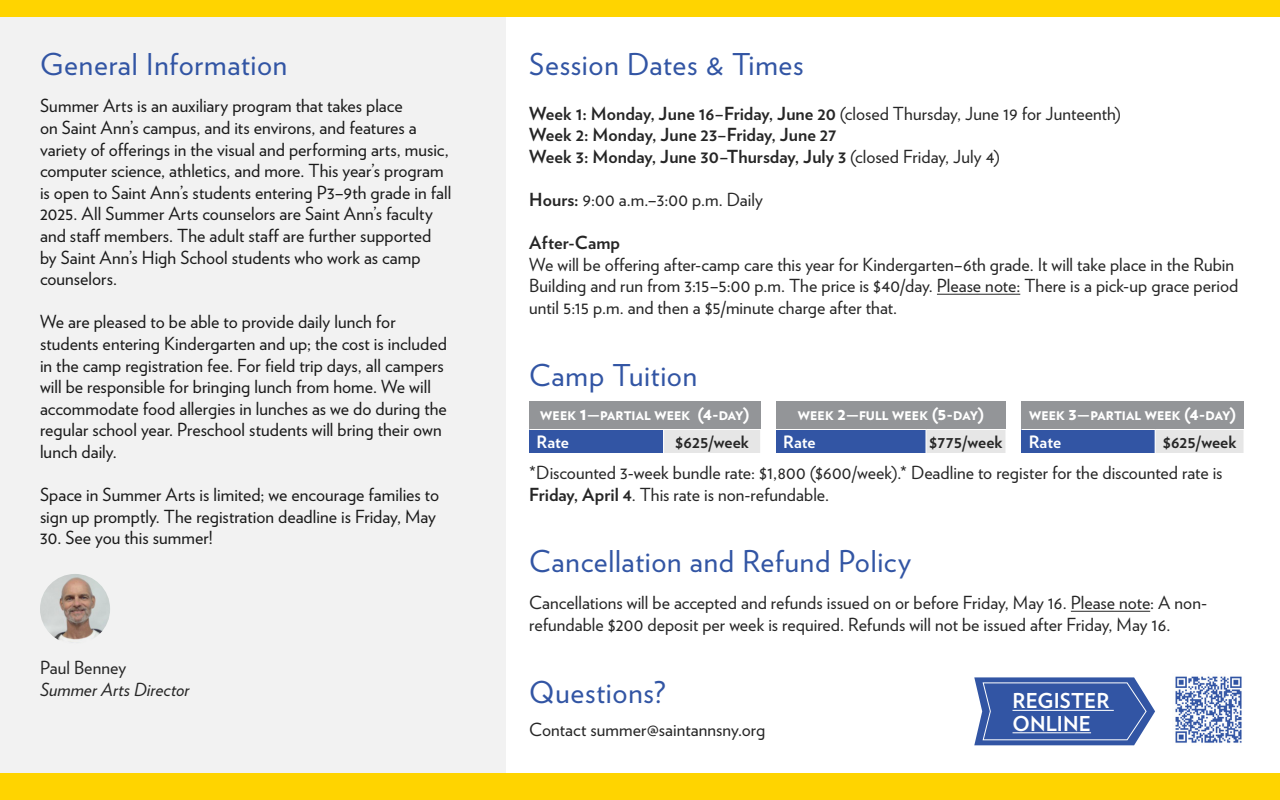
<style>
.page{position:relative;width:1280px;height:800px;background:#fff}
.page>*{position:absolute;margin:0;border:0;box-sizing:border-box;transform-origin:0 0}
.t1{font:30px "Verlag";letter-spacing:.02em;color:#3255a4}
.t2{font:700 20.5px/22.4px "Verlag";letter-spacing:.005em;color:#fff}
.t3{font:18px/21.6px "Verlag";color:#1a1a1a}
.t4{font:18px/21.6px "Verlag";color:#262626}
.t5{font:700 18px/21.6px "Verlag";letter-spacing:.005em;color:#262626}
.t6{font:italic 18px "Verlag";letter-spacing:.005em;color:#262626}
.t7{font:700 17px "Verlag";letter-spacing:.005em;color:#262626}
.t8{font:700 17px "Verlag";color:#fff}
.t9{font:900 11.9px "Verlag";letter-spacing:.01em;color:#fff}
.s1{font-weight:400}
.s2{font-weight:700}
.s3{font-size:17px}
</style>
<div class="page">
<div style="left:0;top:0;width:506px;height:789px;background:#f2f2f2"></div>
<hr style="left:937px;top:294px;width:83px;height:1px;background:#262626">
<hr style="left:1071px;top:611px;width:79px;height:1px;background:#262626">
<div style="left:0;top:773px;width:1280px;height:27px;background:#ffd400"></div>
<div style="left:0;top:0;width:1280px;height:16px;background:#ffd400"></div>
<div style="left:529px;top:401px;width:232px;height:28px;background:#939598"></div>
<div style="left:529px;top:429px;width:135px;height:24px;background:#3255a4"></div>
<div style="left:664px;top:429px;width:97px;height:24px;background:#e6e6e6"></div>
<hr style="left:529px;top:429px;width:135px;height:1px;background:#fff">
<svg style="left:663px;top:430px;width:1px;height:23px"></svg>
<hr style="left:664px;top:429px;width:97px;height:1px;background:#fff">
<svg style="left:760px;top:430px;width:1px;height:23px"></svg>
<img style="left:40px;top:574px;width:70px;height:70px;border-radius:35px">
<div style="left:776px;top:401px;width:230px;height:28px;background:#939598"></div>
<div style="left:776px;top:429px;width:150px;height:24px;background:#3255a4"></div>
<div style="left:926px;top:429px;width:80px;height:24px;background:#e6e6e6"></div>
<hr style="left:776px;top:429px;width:150px;height:1px;background:#fff">
<svg style="left:926px;top:430px;width:1px;height:23px"></svg>
<hr style="left:926px;top:429px;width:80px;height:1px;background:#fff">
<div style="left:1021px;top:401px;width:223px;height:28px;background:#939598"></div>
<div style="left:1021px;top:429px;width:134px;height:24px;background:#3255a4"></div>
<div style="left:1155px;top:429px;width:89px;height:24px;background:#e6e6e6"></div>
<hr style="left:1021px;top:429px;width:134px;height:1px;background:#fff">
<svg style="left:1155px;top:430px;width:1px;height:23px"></svg>
<hr style="left:1155px;top:429px;width:89px;height:1px;background:#fff">
<img style="left:1175px;top:676px;width:67px;height:67px">
<svg style="left:974px;top:677px;width:181px;height:68px;background:#4d6bb0"></svg>
<h1 class="t1" style="left:40px;top:42px;width:249px">General Information</h1>
<p class="t3" style="left:40px;top:94px;width:413px">Summer Arts is an auxiliary program that takes place<br>on Saint Ann’s campus, and its environs, and features a variety of offerings in the visual and performing arts, music, computer science, athletics, and more. This year’s program is open to Saint Ann’s students entering P3–9th grade in fall 2025. All Summer Arts counselors are Saint Ann’s faculty and staff members. The adult staff are further supported by Saint Ann’s High School students who work as camp counselors.</p>
<p class="t3" style="left:40px;top:310px;width:408px">We are pleased to be able to provide daily lunch for students entering Kindergarten and up; the cost is included in the camp registration fee. For field trip days, all campers will be responsible for bringing lunch from home. We will accommodate food allergies in lunches as we do during the regular school year. Preschool students will bring their own lunch daily.</p>
<p class="t3" style="left:40px;top:483px;width:401px">Space in Summer Arts is limited; we encourage families to sign up promptly. The registration deadline is Friday, May</p>
<p class="t3" style="left:40px;top:526px;width:174px">30. See you this summer!</p>
<p class="t4" style="left:40px;top:656px;width:88px">Paul Benney</p>
<p class="t6" style="left:40px;top:675px;width:151px">Summer Arts Director</p>
<h1 class="t1" style="left:529px;top:42px;width:276px">Session Dates &amp; Times</h1>
<p class="t5" style="left:529px;top:101px;width:593px">Week 1: Monday, June 16–Friday, June 20 <span class="s1">(closed Thursday, June 19 for Junteenth)<br></span>Week 2: Monday, June 23–Friday, June 27<br>Week 3: Monday, June 30–Thursday, July 3 <span class="s1">(closed Friday, July 4)</span></p>
<p class="t4" style="left:529px;top:188px;width:235px"><span class="s2">Hours:</span> 9:00 a.m.–3:00 p.m. Daily</p>
<p class="t5" style="left:529px;top:231px;width:92px">After-Camp</p>
<p class="t4" style="left:529px;top:253px;width:710px">We will be offering after-camp care this year for Kindergarten–6th grade. It will take place in the Rubin<br>Building and run from 3:15–5:00 p.m. The price is $40/day. Please note: There is a pick-up grace period until 5:15 p.m. and then a $5/minute charge after that.</p>
<h1 class="t1" style="left:529px;top:353px;width:169px">Camp Tuition</h1>
<p class="t9" style="left:540px;top:406px;width:211px">WEEK <span class="s3">1—</span>PARTIAL WEEK <span class="s3">(4-</span>DAY<span class="s3">)</span></p>
<p class="t8" style="left:537px;top:429px;width:34px">Rate</p>
<p class="t7" style="left:675px;top:429px;width:75px">$625/week</p>
<p class="t9" style="left:798px;top:406px;width:188px">WEEK <span class="s3">2—</span>FULL WEEK <span class="s3">(5-</span>DAY<span class="s3">)</span></p>
<p class="t8" style="left:783px;top:429px;width:34px">Rate</p>
<p class="t7" style="left:929px;top:429px;width:75px">$775/week</p>
<p class="t9" style="left:1029px;top:406px;width:209px">WEEK <span class="s3">3—</span>PARTIAL WEEK <span class="s3">(4-</span>DAY<span class="s3">)</span></p>
<p class="t8" style="left:1029px;top:429px;width:34px">Rate</p>
<p class="t7" style="left:1163px;top:429px;width:75px">$625/week</p>
<p class="t4" style="left:529px;top:461px;width:695px">*Discounted 3-week bundle rate: $1,800 ($600/week).* Deadline to register for the discounted rate is<br><span class="s2">Friday, April 4</span>. This rate is non-refundable.</p>
<h1 class="t1" style="left:529px;top:539px;width:383px">Cancellation and Refund Policy</h1>
<p class="t4" style="left:529px;top:591px;width:679px">Cancellations will be accepted and refunds issued on or before Friday, May 16. Please note: A non&shy;refundable $200 deposit per week is required. Refunds will not be issued after Friday, May 16.</p>
<h1 class="t1" style="left:529px;top:670px;width:138px">Questions?</h1>
<p class="t4" style="left:529px;top:718px;width:237px">Contact summer@saintannsny.org</p>
<p class="t2" style="left:1013px;top:689px;width:98px">REGISTER<br>ONLINE</p>
</div>
